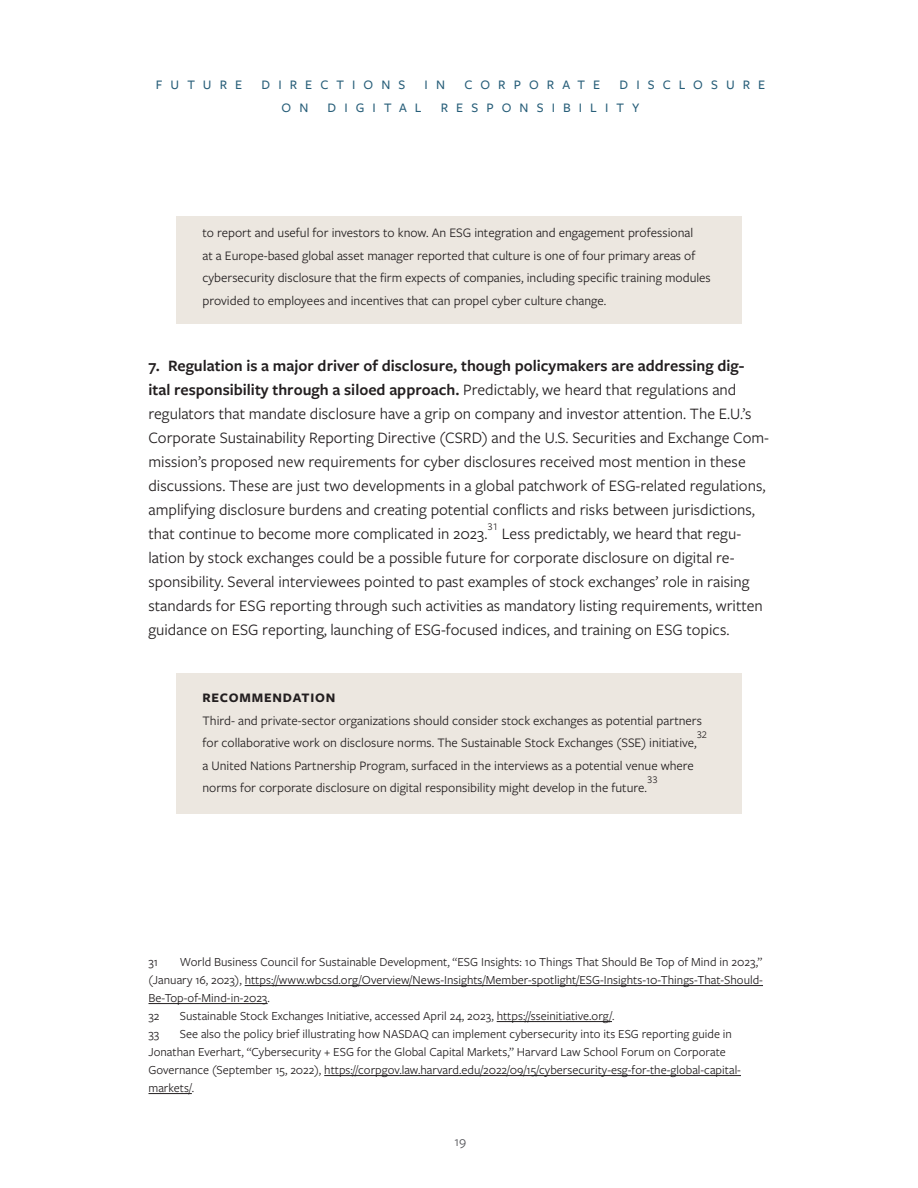
<style>
.page{position:relative;width:918px;height:1188px;background:#fff}
.page>*{position:absolute;margin:0;border:0;box-sizing:border-box;transform-origin:0 0}
.t1{font:16.5px/24px "Freight Sans Pro";color:#231f20}
.t2{font:14.25px "Freight Sans Pro";color:#55565a}
.t3{font:13.5px/22.5px "Freight Sans Pro";color:#231f20}
.t4{font:500 13.5px "Freight Sans Pro";letter-spacing:.6em;color:#275e79}
.t5{font:700 13.5px "Freight Sans Pro";letter-spacing:.06em;color:#231f20}
.t6{font:12.75px/18px "Freight Sans Pro";color:#231f20}
.t7{font:10.5px "Freight Sans Pro";color:#231f20}
.s1{font-weight:600}
</style>
<div class="page">
<div style="left:176px;top:216px;width:566px;height:108px;background:#ece7e0"></div>
<div style="left:176px;top:674px;width:566px;height:140px;background:#ece7e0"></div>
<hr style="left:245px;top:985px;width:518px;height:1px;background:#231f20">
<hr style="left:148px;top:1003px;width:120px;height:1px;background:#231f20">
<hr style="left:497px;top:1021px;width:115px;height:1px;background:#231f20">
<hr style="left:324px;top:1075px;width:417px;height:1px;background:#231f20">
<hr style="left:148px;top:1093px;width:44px;height:1px;background:#231f20">
<p class="t4" style="left:156px;top:76px;width:88px">FUTURE</p>
<p class="t4" style="left:262px;top:76px;width:145px">DIRECTIONS</p>
<p class="t4" style="left:425px;top:76px;width:22px">I N</p>
<p class="t4" style="left:464px;top:76px;width:137px">CORPORATE</p>
<p class="t4" style="left:620px;top:76px;width:147px">DISCLOSURE</p>
<p class="t4" style="left:282px;top:99px;width:28px">O N</p>
<p class="t4" style="left:328px;top:99px;width:95px">DIGITAL</p>
<p class="t4" style="left:441px;top:99px;width:200px">RESPONSIBILITY</p>
<p class="t3" style="left:202px;top:221px;width:510px">to report and useful for investors to know. An ESG integration and engagement professional<br>at a Europe-based global asset manager reported that culture is one of four primary areas of cybersecurity disclosure that the firm expects of companies, including specific training modules provided to employees and incentives that can propel cyber culture change.</p>
<p class="t1" style="left:148px;top:353px;width:622px"><span class="s1">7. Regulation is a major driver of disclosure, though policymakers are addressing dig&shy;ital responsibility through a siloed approach.</span> Predictably, we heard that regulations and regulators that mandate disclosure have a grip on company and investor attention. The E.U.’s Corporate Sustainability Reporting Directive (CSRD) and the U.S. Securities and Exchange Com&shy;mission’s proposed new requirements for cyber disclosures received most mention in these discussions. These are just two developments in a global patchwork of ESG-related regulations, amplifying disclosure burdens and creating potential conflicts and risks between jurisdictions, that continue to become more complicated in 2023.</p>
<p class="t7" style="left:488px;top:519px;width:12px">31</p>
<p class="t1" style="left:148px;top:521px;width:616px;text-indent:353px">Less predictably, we heard that regu&shy;lation by stock exchanges could be a possible future for corporate disclosure on digital re&shy;sponsibility. Several interviewees pointed to past examples of stock exchanges’ role in raising standards for ESG reporting through such activities as mandatory listing requirements, written guidance on ESG reporting, launching of ESG-focused indices, and training on ESG topics.</p>
<p class="t5" style="left:202px;top:689px;width:134px">RECOMMENDATION</p>
<p class="t3" style="left:202px;top:709px;width:501px">Third- and private-sector organizations should consider stock exchanges as potential partners for collaborative work on disclosure norms. The Sustainable Stock Exchanges (SSE) initiative,</p>
<p class="t7" style="left:697px;top:728px;width:12px">32</p>
<p class="t3" style="left:202px;top:754px;width:493px">a United Nations Partnership Program, surfaced in the interviews as a potential venue where norms for corporate disclosure on digital responsibility might develop in the future.</p>
<p class="t7" style="left:647px;top:773px;width:12px">33</p>
<p class="t6" style="left:148px;top:952px;width:616px;text-indent:31px">World Business Council for Sustainable Development, “ESG Insights: 10 Things That Should Be Top of Mind in 2023,” (January 16, 2023), https://www.wbcsd.org/Overview/News-Insights/Member-spotlight/ESG-Insights-10-Things-That-Should-Be-Top-of-Mind-in-2023.<br>32</p>
<p class="t6" style="left:148px;top:952px;width:11px">31</p>
<p class="t6" style="left:180px;top:1006px;width:436px">Sustainable Stock Exchanges Initiative, accessed April 24, 2023, https://sseinitiative.org/.</p>
<p class="t6" style="left:148px;top:1024px;width:594px;text-indent:31px">See also the policy brief illustrating how NASDAQ can implement cybersecurity into its ESG reporting guide in Jonathan Everhart, “Cybersecurity + ESG for the Global Capital Markets,” Harvard Law School Forum on Corporate Governance (September 15, 2022), https://corpgov.law.harvard.edu/2022/09/15/cybersecurity-esg-for-the-global-capital&shy;markets/.</p>
<p class="t6" style="left:148px;top:1024px;width:12px">33</p>
<p class="t2" style="left:454px;top:1132px;width:13px">19</p>
</div>
